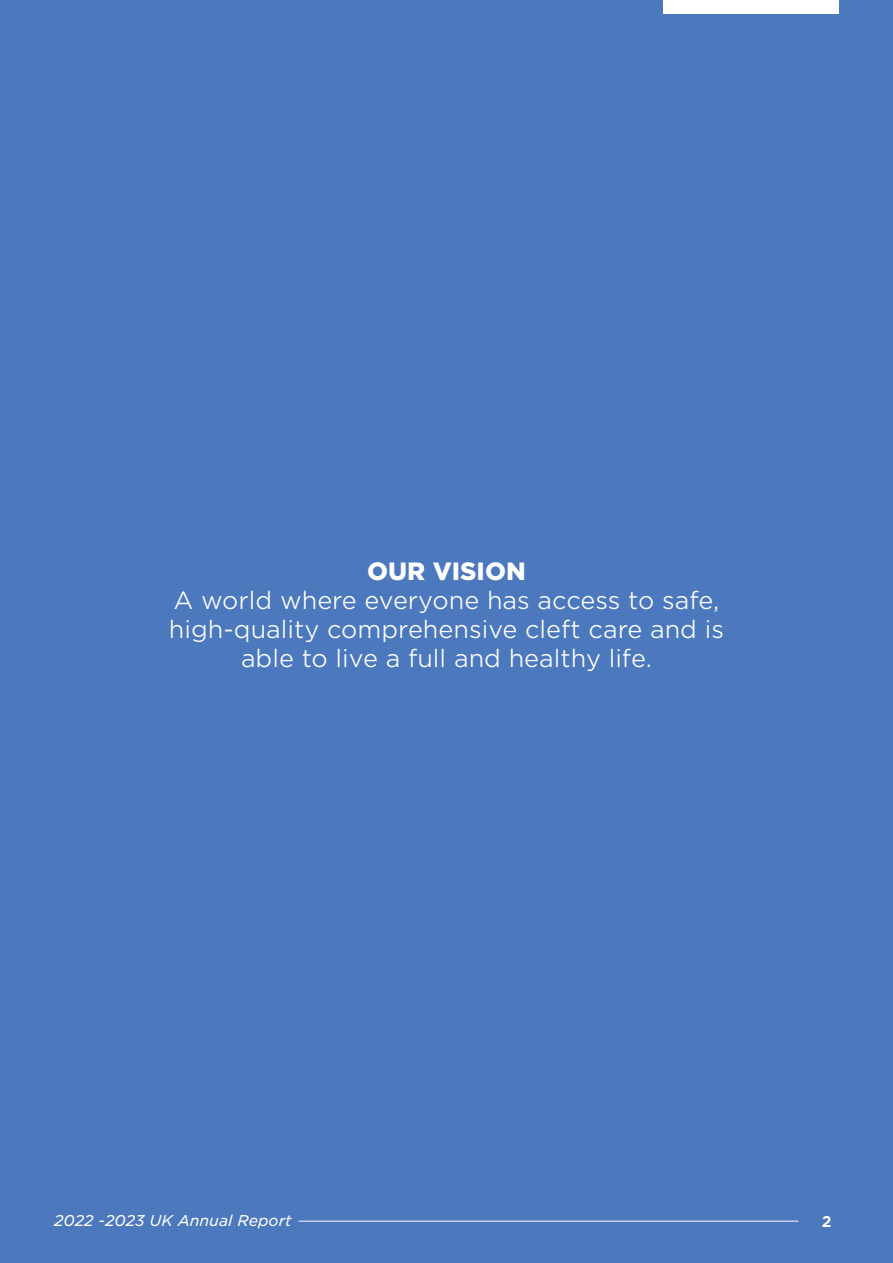
<style>
.page{position:relative;width:893px;height:1263px;background:#4c78bd}
.page>*{position:absolute;margin:0;border:0;box-sizing:border-box;transform-origin:0 0}
.Chapter_Description{font:300 24px/28.8px "Gotham S Sm";color:#fff;text-align:center}
.Chapter_Indicator{font:900 24px "Gotham S Sm";color:#fff}
.t1{font:italic 15px "Gotham S Sm";color:#fff}
.t2{font:700 15px "Gotham S Sm";color:#fff}
</style>
<div class="page">
<div style="left:663px;top:0;width:176px;height:14px;background:#fff"></div>
<hr style="left:298px;top:1221px;width:500px;height:1px;background:#fff">
<p class="Chapter_Indicator" style="left:367px;top:554px;width:160px">OUR VISION</p>
<p class="Chapter_Description" style="left:169px;top:585px;width:557px">A world where everyone has access to safe, high-quality comprehensive cleft care and is able to live a full and healthy life.</p>
<p class="t1" style="left:54px;top:1210px;width:239px">2022 -2023 UK Annual Report</p>
<p class="t2" style="left:822px;top:1211px;width:11px">2</p>
</div>
